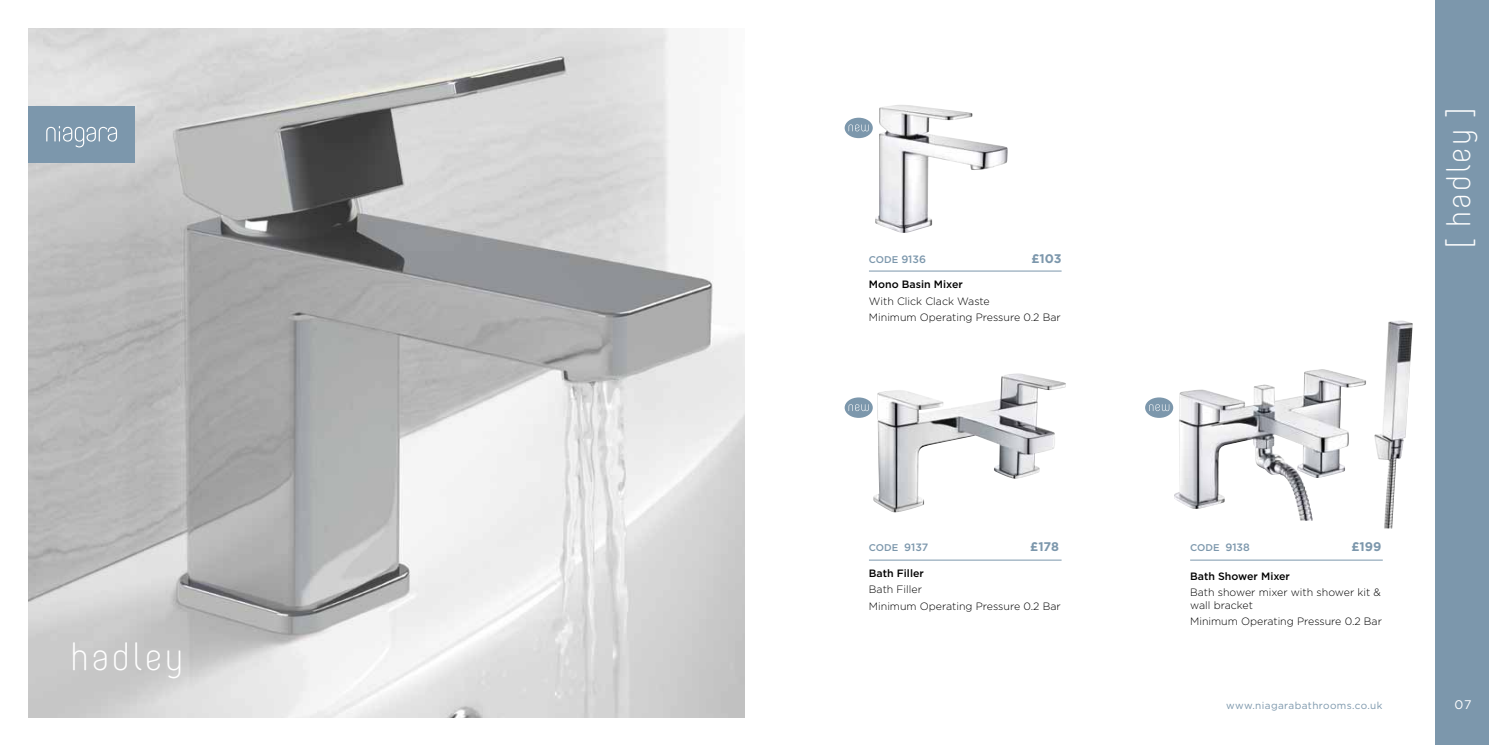
<style>
.page{position:relative;width:1489px;height:745px;background:#fff}
.page>*{position:absolute;margin:0;border:0;box-sizing:border-box;transform-origin:0 0}
.t1{font:200 37.5px "Core Mellow 25";letter-spacing:.07em;color:#fff}
.t2{font:200 32.5px "Core Mellow 25";letter-spacing:.07em;color:#fff}
.t3{font:700 12.5px "Gotham";color:#7c97ac}
.t4{font:12.5px "Gotham";color:#fff}
.t5{font:300 10.62px/16.2px "Gotham";color:#000}
.t6{font:500 10.62px "Gotham";color:#000}
.t7{font:10px "Gotham";letter-spacing:.04em;color:#7c97ac}
.t8{font:500 9.75px "Gotham";color:#7c97ac}
.s1{font-size:10.62px}
</style>
<div class="page">
<img style="left:29px;top:28px;width:715px;height:688px">
<img style="left:875px;top:105px;width:133px;height:128px">
<img style="left:873px;top:373px;width:193px;height:139px">
<div style="left:1435px;top:0;width:53px;height:744px;background:#7c97ac"></div>
<div style="left:29px;top:106px;width:106px;height:57px;background:#7c97ac"></div>
<svg style="left:46px;top:126px;width:71px;height:21px"></svg>
<hr style="left:868px;top:270px;width:193px;height:1px;background:#7c97ac">
<hr style="left:868px;top:559px;width:193px;height:1px;background:#7c97ac">
<hr style="left:1190px;top:559px;width:192px;height:1px;background:#7c97ac">
<div style="left:844px;top:118px;width:28px;height:20px;background:#7c97ac;border-radius:50%"></div>
<svg style="left:848px;top:124px;width:20px;height:7px"></svg>
<div style="left:844px;top:397px;width:28px;height:20px;background:#7c97ac;border-radius:50%"></div>
<svg style="left:848px;top:404px;width:20px;height:7px"></svg>
<div style="left:1144px;top:397px;width:29px;height:20px;background:#7c97ac;border-radius:50%"></div>
<svg style="left:1149px;top:404px;width:20px;height:7px"></svg>
<img style="left:1174px;top:369px;width:170px;height:151px">
<img style="left:1374px;top:320px;width:38px;height:208px">
<h1 class="t1" style="left:70px;top:628px;width:114px">hadley</h1>
<p class="t8" style="left:868px;top:253px;width:59px">CODE <span class="s1">9136</span></p>
<p class="t3" style="left:1031px;top:250px;width:32px">£103</p>
<p class="t6" style="left:868px;top:277px;width:95px">Mono Basin Mixer</p>
<p class="t5" style="left:868px;top:292px;width:193px">With Click Clack Waste<br>Minimum Operating Pressure 0.2 Bar</p>
<h2 class="t2" style="left:1433px;top:249px;width:144px;rotate:-90deg">[ hadley ]</h2>
<p class="t8" style="left:868px;top:541px;width:61px">CODE <span class="s1">9137</span></p>
<p class="t3" style="left:1030px;top:538px;width:30px">£178</p>
<p class="t8" style="left:1190px;top:541px;width:61px">CODE <span class="s1">9138</span></p>
<p class="t3" style="left:1351px;top:538px;width:31px">£199</p>
<p class="t6" style="left:868px;top:566px;width:56px">Bath Filler</p>
<p class="t5" style="left:868px;top:581px;width:193px">Bath Filler<br>Minimum Operating Pressure 0.2 Bar</p>
<p class="t6" style="left:1190px;top:568px;width:101px">Bath Shower Mixer</p>
<p class="t5" style="left:1190px;top:585px;width:192px;line-height:12.8px">Bath shower mixer with shower kit &amp; wall bracket</p>
<p class="t5" style="left:1190px;top:612px;width:193px">Minimum Operating Pressure 0.2 Bar</p>
<p class="t7" style="left:1226px;top:699px;width:158px">www.niagarabathrooms.co.uk</p>
<p class="t4" style="left:1454px;top:696px;width:18px">07</p>
</div>
